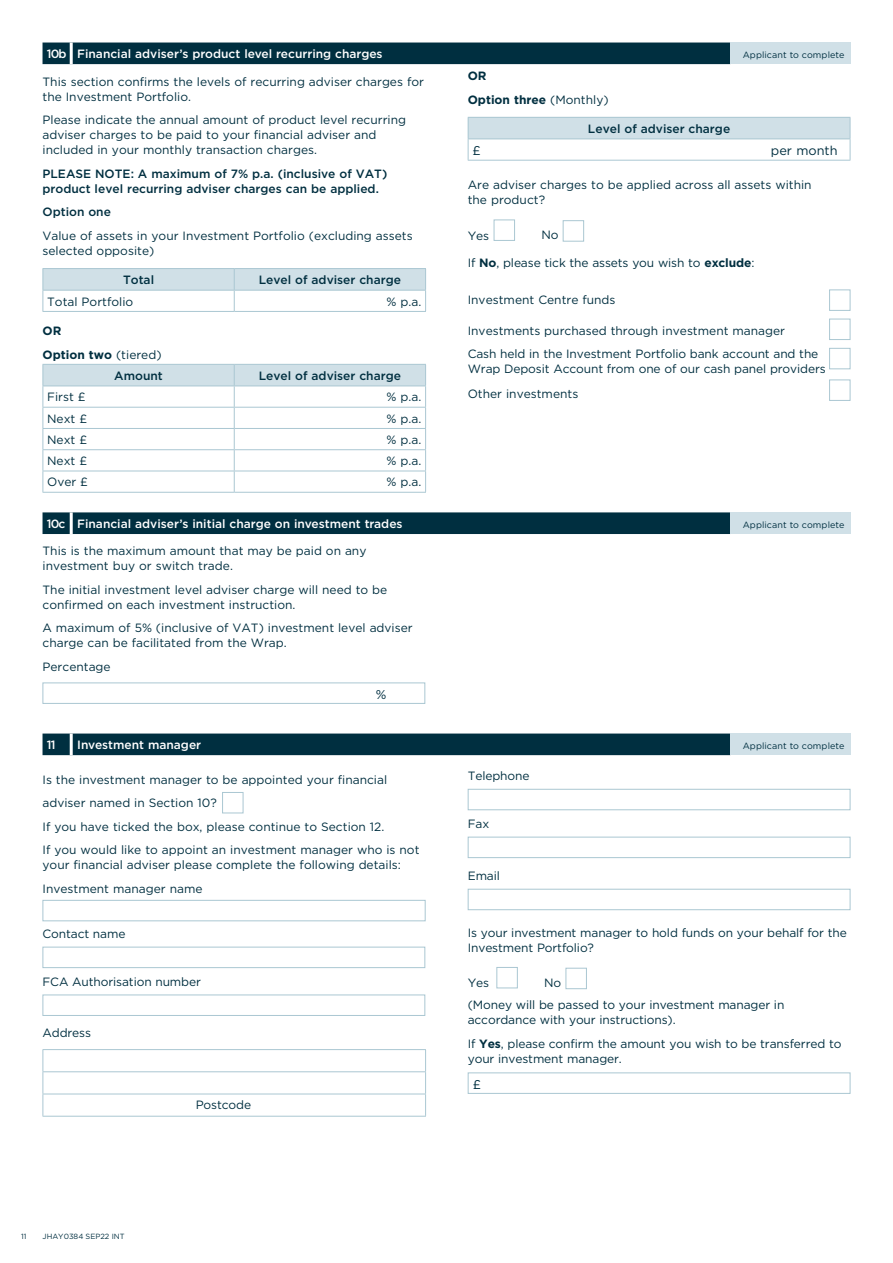
<style>
.page{position:relative;width:893px;height:1263px;background:#fff}
.page>*{position:absolute;margin:0;border:0;box-sizing:border-box;transform-origin:0 0}
.t1{font:12.75px "Gotham";color:#002f40}
.t2{font:12px/15px "Gotham";color:#002f40}
.t3{font:500 12px/15px "Gotham";color:#002f40}
.t4{font:500 12px "Gotham";color:#fff}
.t5{font:700 12px/23.5px "Gotham";color:#002f40}
.t6{font:9px "Gotham";letter-spacing:.01em;color:#002f40}
.t7{font:7.5px "Gotham";color:#002f40}
.s1{font-weight:400}
.s2{font-weight:700}
</style>
<div class="page">
<div style="left:222px;top:792px;width:21px;height:21px;background:#fff;border:1px solid #aac7d2"></div>
<div style="left:43px;top:43px;width:687px;height:21px;background:#002f40"></div>
<div style="left:730px;top:43px;width:120px;height:21px;background:#d0e0e7"></div>
<hr style="left:70px;top:43px;width:3px;height:21px;background:#fff">
<div style="left:43px;top:512px;width:687px;height:22px;background:#002f40"></div>
<div style="left:730px;top:512px;width:120px;height:22px;background:#d0e0e7"></div>
<hr style="left:70px;top:512px;width:3px;height:22px;background:#fff">
<div style="left:43px;top:733px;width:687px;height:22px;background:#002f40"></div>
<div style="left:730px;top:733px;width:120px;height:22px;background:#d0e0e7"></div>
<hr style="left:70px;top:733px;width:3px;height:22px;background:#fff">
<hr style="left:43px;top:268px;width:191px;height:1px;background:#aac7d2">
<hr style="left:234px;top:268px;width:192px;height:1px;background:#aac7d2">
<svg style="left:43px;top:269px;width:383px;height:42px"></svg>
<hr style="left:43px;top:311px;width:191px;height:1px;background:#aac7d2">
<hr style="left:234px;top:311px;width:192px;height:1px;background:#aac7d2">
<div style="left:468px;top:117px;width:382px;height:22px;background:#d0e0e7"></div>
<hr style="left:468px;top:117px;width:382px;height:1px;background:#aac7d2">
<hr style="left:468px;top:139px;width:382px;height:1px;background:#aac7d2">
<svg style="left:468px;top:118px;width:1px;height:42px"></svg>
<svg style="left:850px;top:118px;width:1px;height:42px"></svg>
<hr style="left:468px;top:160px;width:382px;height:1px;background:#aac7d2">
<svg style="left:43px;top:364px;width:383px;height:128px"></svg>
<hr style="left:43px;top:492px;width:191px;height:1px;background:#aac7d2">
<hr style="left:234px;top:492px;width:192px;height:1px;background:#aac7d2">
<div style="left:494px;top:220px;width:21px;height:21px;background:#fff;border:1px solid #aac7d2"></div>
<div style="left:563px;top:220px;width:21px;height:22px;background:#fff;border:1px solid #aac7d2"></div>
<div style="left:829px;top:289px;width:21px;height:22px;background:#fff;border:1px solid #aac7d2"></div>
<div style="left:829px;top:319px;width:21px;height:21px;background:#fff;border:1px solid #aac7d2"></div>
<div style="left:829px;top:348px;width:21px;height:21px;background:#fff;border:1px solid #aac7d2"></div>
<div style="left:829px;top:379px;width:21px;height:22px;background:#fff;border:1px solid #aac7d2"></div>
<div style="left:43px;top:682px;width:382px;height:22px;border:1px solid #aac7d2"></div>
<div style="left:43px;top:900px;width:383px;height:21px;background:#fff;border:1px solid #aac7d2"></div>
<div style="left:43px;top:947px;width:382px;height:21px;background:#fff;border:1px solid #aac7d2"></div>
<div style="left:468px;top:789px;width:382px;height:21px;background:#fff;border:1px solid #aac7d2"></div>
<div style="left:43px;top:994px;width:382px;height:22px;background:#fff;border:1px solid #aac7d2"></div>
<div style="left:468px;top:837px;width:382px;height:21px;background:#fff;border:1px solid #aac7d2"></div>
<div style="left:468px;top:889px;width:382px;height:21px;background:#fff;border:1px solid #aac7d2"></div>
<hr style="left:43px;top:1049px;width:383px;height:1px;background:#aac7d2">
<hr style="left:43px;top:1071px;width:383px;height:1px;background:#aac7d2">
<hr style="left:43px;top:1093px;width:383px;height:1px;background:#aac7d2">
<svg style="left:43px;top:1050px;width:1px;height:66px"></svg>
<svg style="left:425px;top:1050px;width:1px;height:66px"></svg>
<hr style="left:43px;top:1116px;width:383px;height:1px;background:#aac7d2">
<div style="left:496px;top:967px;width:22px;height:21px;background:#fff;border:1px solid #aac7d2"></div>
<div style="left:566px;top:968px;width:21px;height:21px;background:#fff;border:1px solid #aac7d2"></div>
<div style="left:468px;top:1072px;width:382px;height:22px;border:1px solid #aac7d2"></div>
<p class="t4" style="left:47px;top:46px;width:337px">10b Financial adviser’s product level recurring charges</p>
<p class="t6" style="left:743px;top:49px;width:103px">Applicant to complete</p>
<p class="t2" style="left:43px;top:74px;width:383px">This section confirms the levels of recurring adviser charges for the Investment Portfolio.</p>
<p class="t2" style="left:43px;top:112px;width:365px">Please indicate the annual amount of product level recurring adviser charges to be paid to your financial adviser and included in your monthly transaction charges.</p>
<p class="t3" style="left:43px;top:166px;width:346px">PLEASE NOTE: A maximum of 7% p.a. (inclusive of VAT) product level recurring adviser charges can be applied.</p>
<p class="t3" style="left:43px;top:205px;width:70px">Option one</p>
<p class="t2" style="left:43px;top:228px;width:372px">Value of assets in your Investment Portfolio (excluding assets selected opposite)</p>
<p class="t3" style="left:123px;top:272px;width:33px">Total</p>
<p class="t3" style="left:259px;top:272px;width:144px">Level of adviser charge</p>
<p class="t2" style="left:47px;top:294px;width:88px">Total Portfolio</p>
<p class="t2" style="left:387px;top:294px;width:36px">% p.a.</p>
<p class="t5" style="left:43px;top:319px;width:121px">OR<br>Option two <span class="s1">(tiered)</span></p>
<p class="t3" style="left:114px;top:368px;width:50px">Amount</p>
<p class="t3" style="left:259px;top:368px;width:144px">Level of adviser charge</p>
<p class="t2" style="left:47px;top:389px;width:40px">First £</p>
<p class="t2" style="left:387px;top:389px;width:36px">% p.a.</p>
<p class="t2" style="left:47px;top:411px;width:42px">Next £</p>
<p class="t2" style="left:387px;top:411px;width:36px">% p.a.</p>
<p class="t2" style="left:47px;top:432px;width:42px">Next £</p>
<p class="t2" style="left:387px;top:432px;width:36px">% p.a.</p>
<p class="t2" style="left:47px;top:453px;width:42px">Next £</p>
<p class="t2" style="left:387px;top:453px;width:36px">% p.a.</p>
<p class="t2" style="left:47px;top:474px;width:42px">Over £</p>
<p class="t2" style="left:387px;top:474px;width:36px">% p.a.</p>
<p class="t5" style="left:468px;top:64px;width:142px">OR<br>Option three <span class="s1">(Monthly)</span></p>
<p class="t3" style="left:588px;top:121px;width:144px">Level of adviser charge</p>
<p class="t1" style="left:472px;top:142px;width:10px">£</p>
<p class="t1" style="left:771px;top:142px;width:68px">per month</p>
<p class="t2" style="left:468px;top:177px;width:345px">Are adviser charges to be applied across all assets within the product?</p>
<p class="t2" style="left:468px;top:228px;width:23px">Yes</p>
<p class="t2" style="left:541px;top:227px;width:19px">No</p>
<p class="t2" style="left:468px;top:255px;width:288px">If <span class="s2">No</span>, please tick the assets you wish to <span class="s2">exclude</span>:</p>
<p class="t2" style="left:468px;top:292px;width:149px">Investment Centre funds</p>
<p class="t2" style="left:468px;top:319px;width:352px;line-height:23px">Investments purchased through investment manager<br>Cash held in the Investment Portfolio bank account and the</p>
<p class="t2" style="left:468px;top:355px;width:359px;line-height:25.7px">Wrap Deposit Account from one of our cash panel providers<br>Other investments</p>
<p class="t4" style="left:47px;top:516px;width:357px">10c Financial adviser’s initial charge on investment trades</p>
<p class="t6" style="left:743px;top:519px;width:103px">Applicant to complete</p>
<p class="t2" style="left:43px;top:543px;width:325px">This is the maximum amount that may be paid on any investment buy or switch trade.</p>
<p class="t2" style="left:43px;top:581px;width:346px">The initial investment level adviser charge will need to be confirmed on each investment instruction.</p>
<p class="t2" style="left:43px;top:620px;width:372px">A maximum of 5% (inclusive of VAT) investment level adviser charge can be facilitated from the Wrap.</p>
<p class="t2" style="left:43px;top:658px;width:70px">Percentage</p>
<p class="t1" style="left:376px;top:686px;width:12px">%</p>
<p class="t4" style="left:47px;top:737px;width:10px">11</p>
<p class="t4" style="left:77px;top:737px;width:126px">Investment manager</p>
<p class="t6" style="left:743px;top:740px;width:103px">Applicant to complete</p>
<p class="t2" style="left:43px;top:767px;width:379px;line-height:23.5px">Is the investment manager to be appointed your financial adviser named in Section 10?<br>If you have ticked the box, please continue to Section 12.<br>If you would like to appoint an investment manager who is not</p>
<p class="t2" style="left:43px;top:853px;width:360px;line-height:23.5px">your financial adviser please complete the following details:<br>Investment manager name</p>
<p class="t2" style="left:43px;top:926px;width:84px">Contact name</p>
<p class="t2" style="left:43px;top:974px;width:160px">FCA Authorisation number</p>
<p class="t2" style="left:43px;top:1025px;width:50px">Address</p>
<p class="t2" style="left:196px;top:1097px;width:57px">Postcode</p>
<p class="t2" style="left:468px;top:768px;width:63px">Telephone</p>
<p class="t2" style="left:468px;top:816px;width:23px">Fax</p>
<p class="t2" style="left:468px;top:868px;width:34px">Email</p>
<p class="t2" style="left:468px;top:925px;width:381px">Is your investment manager to hold funds on your behalf for the<br>Investment Portfolio?</p>
<p class="t2" style="left:468px;top:975px;width:23px">Yes</p>
<p class="t2" style="left:544px;top:974px;width:19px">No</p>
<p class="t2" style="left:468px;top:997px;width:318px">(Money will be passed to your investment manager in accordance with your instructions).</p>
<p class="t2" style="left:468px;top:1035px;width:375px">If <span class="s2">Yes</span>, please confirm the amount you wish to be transferred to your investment manager.</p>
<p class="t1" style="left:473px;top:1076px;width:10px">£</p>
<p class="t7" style="left:21px;top:1232px;width:7px">11</p>
<p class="t7" style="left:43px;top:1232px;width:84px">JHAY0384 SEP22 INT</p>
</div>
